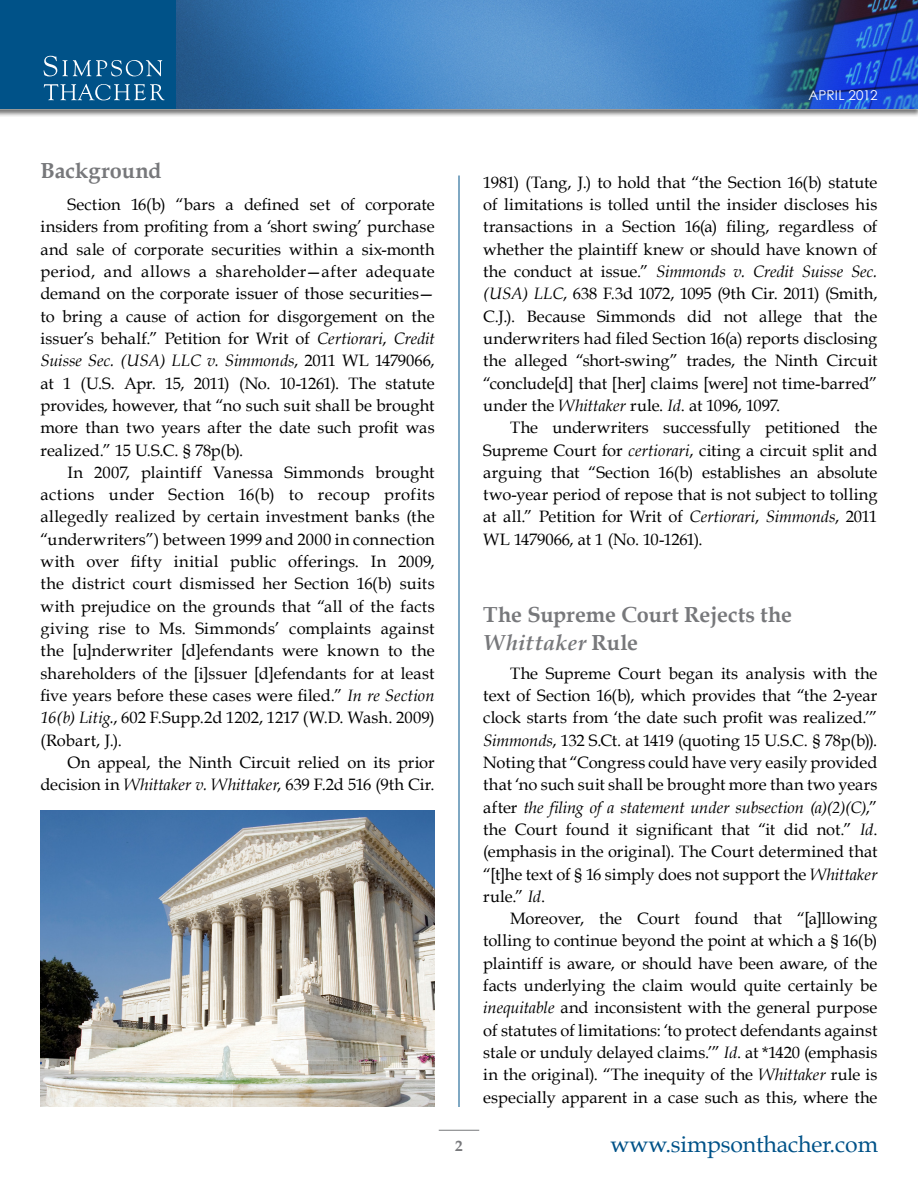
<style>
.page{position:relative;width:918px;height:1188px;background:#fff}
.page>*{position:absolute;margin:0;border:0;box-sizing:border-box;transform-origin:0 0}
.t1{font:22.95px "Book Antiqua";letter-spacing:-.005em;color:#005288}
.t2{font:700 21.75px/27.8px "Book Antiqua";color:#77787b}
.t3{font:16.5px/22.4px "Book Antiqua";color:#000;text-align:justify}
.t4{font:700 15px "Book Antiqua";color:#77787b}
.t5{font:13.5px "Century Gothic";letter-spacing:-.005em;color:#fff}
.s1{font-style:italic}
</style>
<div class="page">
<img style="left:0;top:108px;width:918px;height:8px">
<img style="left:177px;top:0;width:741px;height:109px">
<div style="left:0;top:0;width:176px;height:109px;background:#005288"></div>
<svg style="left:44px;top:56px;width:118px;height:20px"></svg>
<svg style="left:44px;top:84px;width:121px;height:16px"></svg>
<hr style="left:459px;top:176px;width:1px;height:931px;background:#005288">
<hr style="left:439px;top:1130px;width:40px;height:1px;background:#77787b">
<img style="left:40px;top:810px;width:395px;height:297px">
<p class="t5" style="left:808px;top:87px;width:71px">April 2012</p>
<h2 class="t2" style="left:40px;top:157px;width:123px">Background</h2>
<p class="t3" style="left:41px;top:193px;width:396px;text-indent:27px">Section 16(b) “bars a defined set of corporate insiders from profiting from a ‘short swing’ purchase and sale of corporate securities within a six-month period, and allows a shareholder—after adequate demand on the corporate issuer of those securities— to bring a cause of action for disgorgement on the issuer’s behalf.” Petition for Writ of <span class="s1">Certiorari</span>, <span class="s1">Credit Suisse Sec. (USA) LLC v. Simmonds</span>, 2011 WL 1479066, at 1 (U.S. Apr. 15, 2011) (No. 10-1261). The statute provides, however, that “no such suit shall be brought more than two years after the date such profit was realized.” 15 U.S.C. § 78p(b).</p>
<p class="t3" style="left:41px;top:461px;width:396px;text-indent:27px">In 2007, plaintiff Vanessa Simmonds brought actions under Section 16(b) to recoup profits allegedly realized by certain investment banks (the “underwriters”) between 1999 and 2000 in connection with over fifty initial public offerings. In 2009, the district court dismissed her Section 16(b) suits with prejudice on the grounds that “all of the facts giving rise to Ms. Simmonds’ complaints against the [u]nderwriter [d]efendants were known to the shareholders of the [i]ssuer [d]efendants for at least five years before these cases were filed.” <span class="s1">In re Section 16(b) Litig.</span>, 602 F.Supp.2d 1202, 1217 (W.D. Wash. 2009) (Robart, J.).</p>
<p class="t3" style="left:41px;top:751px;width:396px;text-align:right">On appeal, the Ninth Circuit relied on its prior decision in <span class="s1">Whittaker v. Whittaker</span>, 639 F.2d 516 (9th Cir.</p>
<p class="t4" style="left:455px;top:1137px;width:9px">2</p>
<p class="t3" style="left:483px;top:171px;width:396px">1981) (Tang, J.) to hold that “the Section 16(b) statute of limitations is tolled until the insider discloses his transactions in a Section 16(a) filing, regardless of whether the plaintiff knew or should have known of the conduct at issue.” <span class="s1">Simmonds v. Credit Suisse Sec. (USA) LLC</span>, 638 F.3d 1072, 1095 (9th Cir. 2011) (Smith, C.J.). Because Simmonds did not allege that the underwriters had filed Section 16(a) reports disclosing the alleged “short-swing” trades, the Ninth Circuit “conclude[d] that [her] claims [were] not time-barred” under the <span class="s1">Whittaker</span> rule. <span class="s1">Id</span>. at 1096, 1097.</p>
<p class="t3" style="left:483px;top:416px;width:396px;text-indent:27px">The underwriters successfully petitioned the Supreme Court for <span class="s1">certiorari</span>, citing a circuit split and arguing that “Section 16(b) establishes an absolute two-year period of repose that is not subject to tolling at all.” Petition for Writ of <span class="s1">Certiorari</span>, <span class="s1">Simmonds</span>, 2011<br>WL 1479066, at 1 (No. 10-1261).</p>
<h2 class="t2" style="left:483px;top:601px;width:310px">The Supreme Court Rejects the<br><span class="s1">Whittaker</span> Rule</h2>
<p class="t3" style="left:483px;top:662px;width:396px;text-indent:27px">The Supreme Court began its analysis with the text of Section 16(b), which provides that “the 2-year clock starts from ‘the date such profit was realized.’” <span class="s1">Simmonds</span>, 132 S.Ct. at 1419 (quoting 15 U.S.C. § 78p(b)).<br>Noting that “Congress could have very easily provided that ‘no such suit shall be brought more than two years after <span class="s1">the filing of a statement under subsection (a)(2)(C)</span>,” the Court found it significant that “it did not.” <span class="s1">Id</span>. (emphasis in the original). The Court determined that “[t]he text of § 16 simply does not support the <span class="s1">Whittaker </span>rule.” <span class="s1">Id</span>.</p>
<p class="t3" style="left:483px;top:907px;width:396px;text-indent:27px">Moreover, the Court found that “[a]llowing tolling to continue beyond the point at which a § 16(b) plaintiff is aware, or should have been aware, of the facts underlying the claim would quite certainly be <span class="s1">inequitable</span> and inconsistent with the general purpose of statutes of limitations: ‘to protect defendants against stale or unduly delayed claims.’” <span class="s1">Id</span>. at *1420 (emphasis in the original). “The inequity of the <span class="s1">Whittaker</span> rule is especially apparent in a case such as this, where the</p>
<h1 class="t1" style="left:610px;top:1130px;width:269px">www.simpsonthacher.com</h1>
</div>
